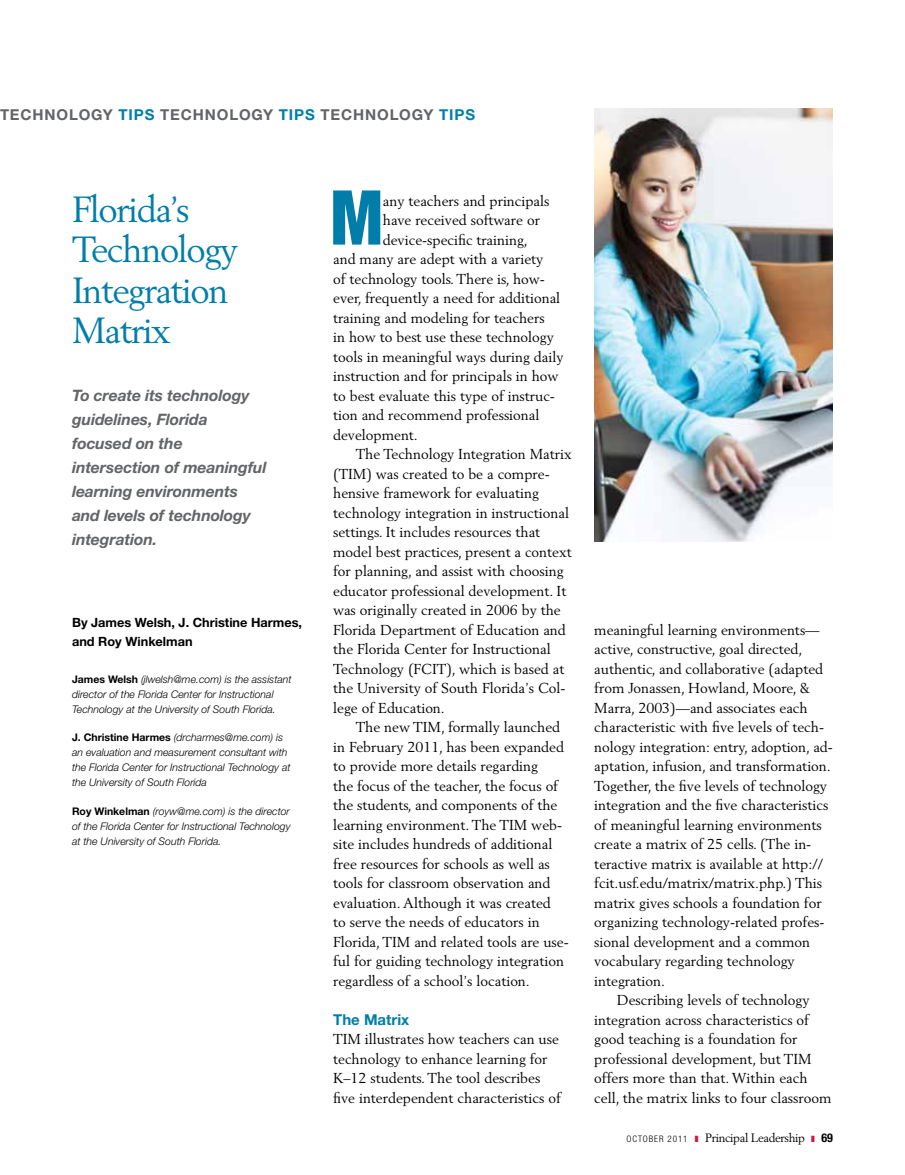
<style>
.page{position:relative;width:905px;height:1175px;background:#fff}
.page>*{position:absolute;margin:0;border:0;box-sizing:border-box;transform-origin:0 0}
.t1{font:900 condensed 75.75px "Helvetica Neue LT";color:#007ea9;scale:.91 1}
.t2{font:36px/40.5px "Berling LT";letter-spacing:-.04em;color:#007ea9}
.t3{font:italic 700 15.75px/24px "Helvetica Neue LT";letter-spacing:-.005em;color:#636466}
.t4{font:700 15px "Helvetica Neue LT";letter-spacing:.06em;color:#636466}
.t5{font:700 15px "Helvetica Neue LT";color:#007ea9}
.t6{font:14.25px/19.5px "Berling LT";color:#000}
.t7{font:700 12.75px/19.5px "Helvetica Neue LT";color:#000}
.t8{font:12px "Berling LT";letter-spacing:-.03em;color:#000}
.t9{font:italic 300 10.5px/15px "Helvetica Neue LT";color:#000}
.t10{font:300 condensed 9px "Helvetica Neue LT";letter-spacing:.1em;color:#000}
.s1{color:#007ea9}
.s2{font-weight:700;font-style:normal}
.s3{font-family:"Helvetica Neue LT";font-weight:700;font-stretch:condensed}
</style>
<div class="page">
<img style="left:594px;top:108px;width:238px;height:434px">
<p class="t4" style="left:0;top:105px;width:476px">tech nology <span class="s1">tips</span> tech nology <span class="s1">tips</span> tech nology <span class="s1">tips</span></p>
<h2 class="t2" style="left:72px;top:188px;width:168px">Florida’s<br>Technology<br>Integration<br>Matrix</h2>
<p class="t3" style="left:72px;top:383px;width:196px">To create its technology guidelines, Florida focused on the intersection of meaningful learning environments and levels of technology integration.</p>
<p class="t7" style="left:72px;top:612px;width:231px">By James Welsh, J. Christine Harmes, and Roy Winkelman</p>
<p class="t9" style="left:72px;top:671px;width:221px"><span class="s2">James Welsh</span> (jlwelsh@me.com) is the assistant director of the Florida Center for Instructional<br>Technology at the University of South Florida.</p>
<p class="t9" style="left:72px;top:730px;width:220px"><span class="s2">J. Christine Harmes</span> (drcharmes@me.com) is an evaluation and measurement consultant with the Florida Center for Instructional Technology at the University of South Florida</p>
<p class="t9" style="left:72px;top:803px;width:220px;text-align:justify"><span class="s2">Roy Winkelman</span> (royw@me.com) is the director of the Florida Center for Instructional Technology at the University of South Florida.</p>
<h1 class="t1" style="left:330px;top:171px;width:59px">M</h1>
<p class="t6" style="left:383px;top:191px;width:168px">any teachers and principals</p>
<p class="t6" style="left:383px;top:210px;width:158px">have received software or</p>
<p class="t6" style="left:383px;top:230px;width:146px">device-specific training,</p>
<p class="t6" style="left:333px;top:249px;width:212px">and many are adept with a variety</p>
<p class="t6" style="left:333px;top:269px;width:213px">of technology tools. There is, how-</p>
<p class="t6" style="left:333px;top:288px;width:228px">ever, frequently a need for additional</p>
<p class="t6" style="left:333px;top:308px;width:213px">training and modeling for teachers</p>
<p class="t6" style="left:333px;top:327px;width:222px">in how to best use these technology</p>
<p class="t6" style="left:333px;top:347px;width:232px">tools in meaningful ways during daily</p>
<p class="t6" style="left:333px;top:366px;width:227px">instruction and for principals in how</p>
<p class="t6" style="left:333px;top:386px;width:223px">to best evaluate this type of instruc-</p>
<p class="t6" style="left:333px;top:405px;width:208px">tion and recommend professional</p>
<p class="t6" style="left:333px;top:425px;width:86px">development.</p>
<p class="t6" style="left:356px;top:444px;width:218px">The Technology Integration Matrix</p>
<p class="t6" style="left:333px;top:463px;width:218px">(TIM) was created to be a compre-</p>
<p class="t6" style="left:333px;top:483px;width:207px">hensive framework for evaluating</p>
<p class="t6" style="left:333px;top:502px;width:237px">technology integration in instructional</p>
<p class="t6" style="left:333px;top:522px;width:209px">settings. It includes resources that</p>
<p class="t6" style="left:333px;top:541px;width:240px">model best practices, present a context</p>
<p class="t6" style="left:333px;top:561px;width:232px">for planning, and assist with choosing</p>
<p class="t6" style="left:333px;top:580px;width:235px">educator professional development. It</p>
<p class="t6" style="left:333px;top:600px;width:229px">was originally created in 2006 by the</p>
<p class="t6" style="left:333px;top:619px;width:234px">Florida Department of Education and</p>
<p class="t6" style="left:333px;top:639px;width:219px">the Florida Center for Instructional</p>
<p class="t6" style="left:333px;top:658px;width:233px">Technology (FCIT), which is based at</p>
<p class="t6" style="left:333px;top:678px;width:234px">the University of South Florida’s Col-</p>
<p class="t6" style="left:333px;top:697px;width:113px">lege of Education.</p>
<p class="t6" style="left:356px;top:717px;width:206px">The new TIM, formally launched</p>
<p class="t6" style="left:333px;top:736px;width:232px">in February 2011, has been expanded</p>
<p class="t6" style="left:333px;top:756px;width:206px">to provide more details regarding</p>
<p class="t6" style="left:333px;top:775px;width:226px">the focus of the teacher, the focus of</p>
<p class="t6" style="left:333px;top:795px;width:226px">the students, and components of the</p>
<p class="t6" style="left:333px;top:814px;width:230px">learning environment. The TIM web-</p>
<p class="t6" style="left:333px;top:834px;width:221px">site includes hundreds of additional</p>
<p class="t6" style="left:333px;top:853px;width:218px">free resources for schools as well as</p>
<p class="t6" style="left:333px;top:873px;width:219px">tools for classroom observation and</p>
<p class="t6" style="left:333px;top:892px;width:219px">evaluation. Although it was created</p>
<p class="t6" style="left:333px;top:912px;width:208px">to serve the needs of educators in</p>
<p class="t6" style="left:333px;top:931px;width:237px">Florida, TIM and related tools are use-</p>
<p class="t6" style="left:333px;top:951px;width:232px">ful for guiding technology integration</p>
<p class="t6" style="left:333px;top:970px;width:198px">regardless of a school’s location.</p>
<p class="t5" style="left:333px;top:1010px;width:78px">The Matrix</p>
<p class="t6" style="left:333px;top:1029px;width:229px">TIM illustrates how teachers can use technology to enhance learning for K–12 students. The tool describes five interdependent characteristics of</p>
<p class="t6" style="left:594px;top:620px;width:227px">meaningful learning environments—</p>
<p class="t6" style="left:594px;top:639px;width:210px">active, constructive, goal directed,</p>
<p class="t6" style="left:594px;top:659px;width:230px">authentic, and collaborative (adapted</p>
<p class="t6" style="left:594px;top:678px;width:217px">from Jonassen, Howland, Moore, &amp;</p>
<p class="t6" style="left:594px;top:698px;width:215px">Marra, 2003)—and associates each</p>
<p class="t6" style="left:594px;top:717px;width:231px">characteristic with five levels of tech-</p>
<p class="t6" style="left:594px;top:737px;width:240px">nology integration: entry, adoption, ad-</p>
<p class="t6" style="left:594px;top:756px;width:238px">aptation, infusion, and transformation.</p>
<p class="t6" style="left:594px;top:776px;width:234px">Together, the five levels of technology</p>
<p class="t6" style="left:594px;top:795px;width:235px">integration and the five characteristics</p>
<p class="t6" style="left:594px;top:815px;width:229px">of meaningful learning environments</p>
<p class="t6" style="left:594px;top:834px;width:218px">create a matrix of 25 cells. (The in-</p>
<p class="t6" style="left:594px;top:853px;width:230px">teractive matrix is available at http://</p>
<p class="t6" style="left:594px;top:873px;width:229px">fcit.usf.edu/matrix/matrix.php.) This</p>
<p class="t6" style="left:594px;top:892px;width:229px">matrix gives schools a foundation for</p>
<p class="t6" style="left:594px;top:912px;width:232px">organizing technology-related profes-</p>
<p class="t6" style="left:594px;top:931px;width:217px">sional development and a common</p>
<p class="t6" style="left:594px;top:951px;width:202px">vocabulary regarding technology</p>
<p class="t6" style="left:594px;top:970px;width:72px">integration.</p>
<p class="t6" style="left:617px;top:990px;width:194px">Describing levels of technology</p>
<p class="t6" style="left:594px;top:1009px;width:216px">integration across characteristics of</p>
<p class="t6" style="left:594px;top:1029px;width:204px">good teaching is a foundation for</p>
<p class="t6" style="left:594px;top:1048px;width:219px">professional development, but TIM</p>
<p class="t6" style="left:594px;top:1068px;width:215px">offers more than that. Within each</p>
<p class="t6" style="left:594px;top:1087px;width:239px">cell, the matrix links to four classroom</p>
<p class="t10" style="left:626px;top:1133px;width:63px">OCTOBER 2011</p>
<p class="t8" style="left:705px;top:1130px;width:129px">Principal Leadership <span class="s3">69</span></p>
</div>
